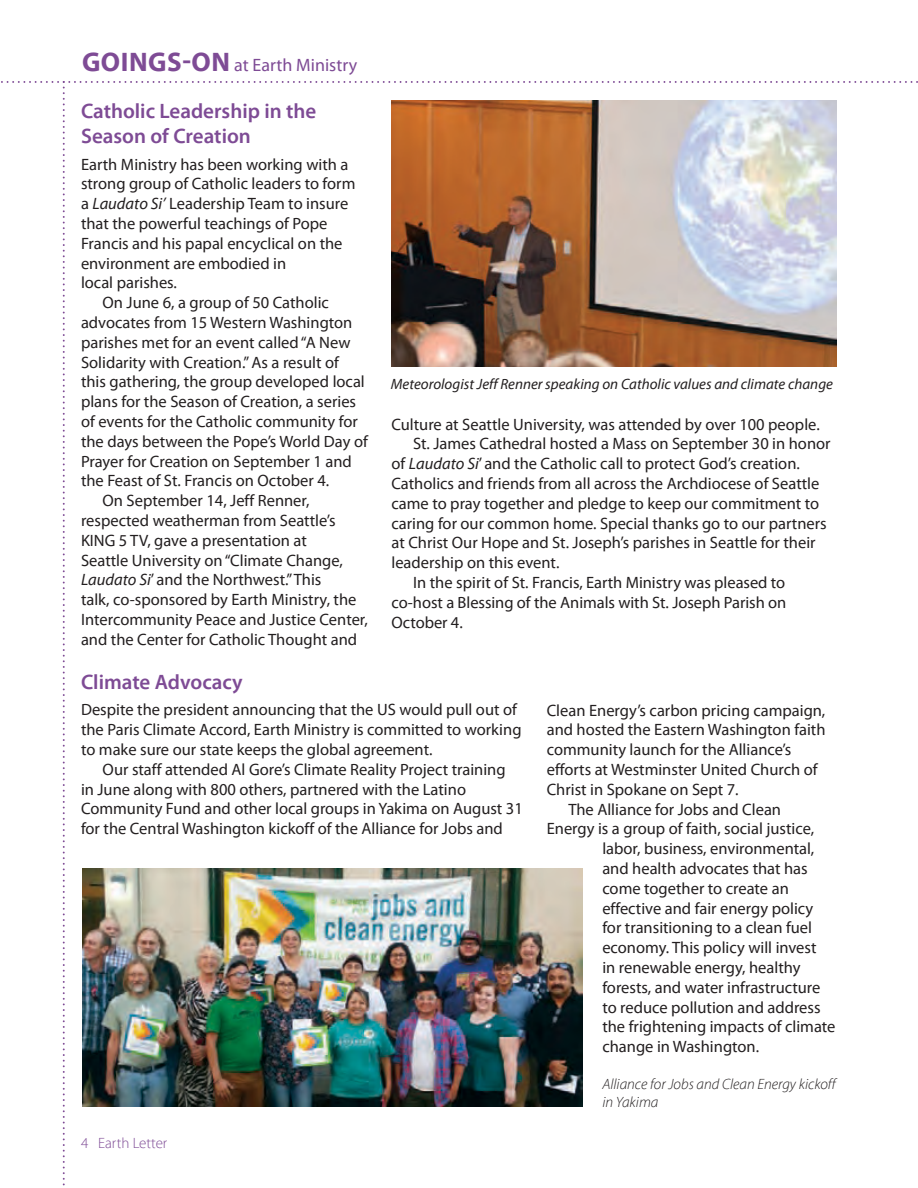
<style>
.page{position:relative;width:918px;height:1188px;background:#fff}
.page>*{position:absolute;margin:0;border:0;box-sizing:border-box;transform-origin:0 0}
.t1{font:600 21px/25.2px "Myriad Pro";color:#7e4b95}
.t2{font:18px "Myriad Pro";color:#7e4b95}
.t3{font:16.5px/19.8px "Myriad Pro";color:#231f20}
.t4{font:italic 15px "Myriad Pro";color:#231f20}
.t5{font:italic 300 15px/17.2px "Myriad Pro";color:#231f20}
.t6{font:300 15px "Myriad Pro";color:#7e4b95}
.s1{font-weight:700;font-size:27px}
.s2{font-style:italic}
</style>
<div class="page">
<img style="left:82px;top:868px;width:500px;height:239px">
<img style="left:392px;top:101px;width:445px;height:265px">
<p class="t2" style="left:82px;top:54px;width:277px"><span class="s1">GOINGS-ON</span> at Earth Ministry</p>
<p class="t1" style="left:81px;top:98px;width:237px">Catholic Leadership in the<br>Season of Creation</p>
<p class="t3" style="left:81px;top:154px;width:269px">Earth Ministry has been working with a</p>
<p class="t3" style="left:81px;top:174px;width:276px">strong group of Catholic leaders to form</p>
<p class="t3" style="left:81px;top:193px;width:269px">a <span class="s2">Laudato Si’</span> Leadership Team to insure</p>
<p class="t3" style="left:81px;top:213px;width:248px">that the powerful teachings of Pope</p>
<p class="t3" style="left:81px;top:233px;width:263px">Francis and his papal encyclical on the</p>
<p class="t3" style="left:81px;top:253px;width:207px">environment are embodied in</p>
<p class="t3" style="left:81px;top:273px;width:98px">local parishes.</p>
<p class="t3" style="left:103px;top:292px;width:228px">On June 6, a group of 50 Catholic</p>
<p class="t3" style="left:81px;top:312px;width:273px">advocates from 15 Western Washington</p>
<p class="t3" style="left:81px;top:332px;width:271px">parishes met for an event called “A New</p>
<p class="t3" style="left:81px;top:352px;width:259px">Solidarity with Creation.” As a result of</p>
<p class="t3" style="left:81px;top:372px;width:285px">this gathering, the group developed local</p>
<p class="t3" style="left:81px;top:391px;width:277px">plans for the Season of Creation, a series</p>
<p class="t3" style="left:81px;top:411px;width:278px">of events for the Catholic community for</p>
<p class="t3" style="left:81px;top:431px;width:288px">the days between the Pope’s World Day of</p>
<p class="t3" style="left:81px;top:451px;width:272px">Prayer for Creation on September 1 and</p>
<p class="t3" style="left:81px;top:471px;width:250px">the Feast of St. Francis on October 4.</p>
<p class="t3" style="left:103px;top:490px;width:208px">On September 14, Jeff Renner,</p>
<p class="t3" style="left:81px;top:510px;width:256px">respected weatherman from Seattle’s</p>
<p class="t3" style="left:81px;top:530px;width:227px">KING 5 TV, gave a presentation at</p>
<p class="t3" style="left:81px;top:550px;width:263px">Seattle University on “Climate Change,</p>
<p class="t3" style="left:81px;top:570px;width:242px"><span class="s2">Laudato Si</span>’ and the Northwest.” This</p>
<p class="t3" style="left:81px;top:589px;width:277px">talk, co-sponsored by Earth Ministry, the</p>
<p class="t3" style="left:81px;top:609px;width:288px">Intercommunity Peace and Justice Center,</p>
<p class="t3" style="left:81px;top:629px;width:278px">and the Center for Catholic Thought and</p>
<p class="t4" style="left:391px;top:375px;width:444px">Meteorologist Jeff Renner speaking on Catholic values and climate change</p>
<p class="t3" style="left:392px;top:414px;width:430px">Culture at Seattle University, was attended by over 100 people.</p>
<p class="t3" style="left:413px;top:434px;width:419px">St. James Cathedral hosted a Mass on September 30 in honor</p>
<p class="t3" style="left:392px;top:453px;width:410px">of <span class="s2">Laudato Si</span>’ and the Catholic call to protect God’s creation.</p>
<p class="t3" style="left:392px;top:473px;width:429px">Catholics and friends from all across the Archdiocese of Seattle</p>
<p class="t3" style="left:392px;top:493px;width:429px">came to pray together and pledge to keep our commitment to</p>
<p class="t3" style="left:392px;top:513px;width:437px">caring for our common home. Special thanks go to our partners</p>
<p class="t3" style="left:392px;top:533px;width:426px">at Christ Our Hope and St. Joseph’s parishes in Seattle for their</p>
<p class="t3" style="left:392px;top:552px;width:169px">leadership on this event.</p>
<p class="t3" style="left:413px;top:572px;width:374px">In the spirit of St. Francis, Earth Ministry was pleased to</p>
<p class="t3" style="left:392px;top:592px;width:396px">co-host a Blessing of the Animals with St. Joseph Parish on</p>
<p class="t3" style="left:392px;top:612px;width:73px">October 4.</p>
<p class="t1" style="left:81px;top:669px;width:163px">Climate Advocacy</p>
<p class="t3" style="left:81px;top:700px;width:442px">Despite the president announcing that the US would pull out of the Paris Climate Accord, Earth Ministry is committed to working to make sure our state keeps the global agreement.</p>
<p class="t3" style="left:81px;top:759px;width:443px;text-indent:22px">Our staff attended Al Gore’s Climate Reality Project training<br>in June along with 800 others, partnered with the Latino Community Fund and other local groups in Yakima on August 31 for the Central Washington kickoff of the Alliance for Jobs and</p>
<p class="t6" style="left:81px;top:1133px;width:88px">4 Earth Letter</p>
<p class="t3" style="left:547px;top:700px;width:280px">Clean Energy’s carbon pricing campaign,</p>
<p class="t3" style="left:547px;top:720px;width:280px">and hosted the Eastern Washington faith</p>
<p class="t3" style="left:547px;top:740px;width:246px">community launch for the Alliance’s</p>
<p class="t3" style="left:547px;top:759px;width:272px">efforts at Westminster United Church of</p>
<p class="t3" style="left:547px;top:779px;width:193px">Christ in Spokane on Sept 7.</p>
<p class="t3" style="left:568px;top:799px;width:214px">The Alliance for Jobs and Clean</p>
<p class="t3" style="left:547px;top:819px;width:269px">Energy is a group of faith, social justice,</p>
<p class="t3" style="left:602px;top:839px;width:213px">labor, business, environmental,</p>
<p class="t3" style="left:602px;top:858px;width:207px">and health advocates that has</p>
<p class="t3" style="left:602px;top:878px;width:188px">come together to create an</p>
<p class="t3" style="left:602px;top:898px;width:212px">effective and fair energy policy</p>
<p class="t3" style="left:602px;top:918px;width:211px">for transitioning to a clean fuel</p>
<p class="t3" style="left:602px;top:938px;width:216px">economy. This policy will invest</p>
<p class="t3" style="left:602px;top:957px;width:200px">in renewable energy, healthy</p>
<p class="t3" style="left:602px;top:977px;width:220px">forests, and water infrastructure</p>
<p class="t3" style="left:602px;top:997px;width:220px">to reduce pollution and address</p>
<p class="t3" style="left:602px;top:1017px;width:235px">the frightening impacts of climate</p>
<p class="t3" style="left:602px;top:1037px;width:158px">change in Washington.</p>
<p class="t5" style="left:602px;top:1076px;width:235px">Alliance for Jobs and Clean Energy kickoff in Yakima</p>
</div>
